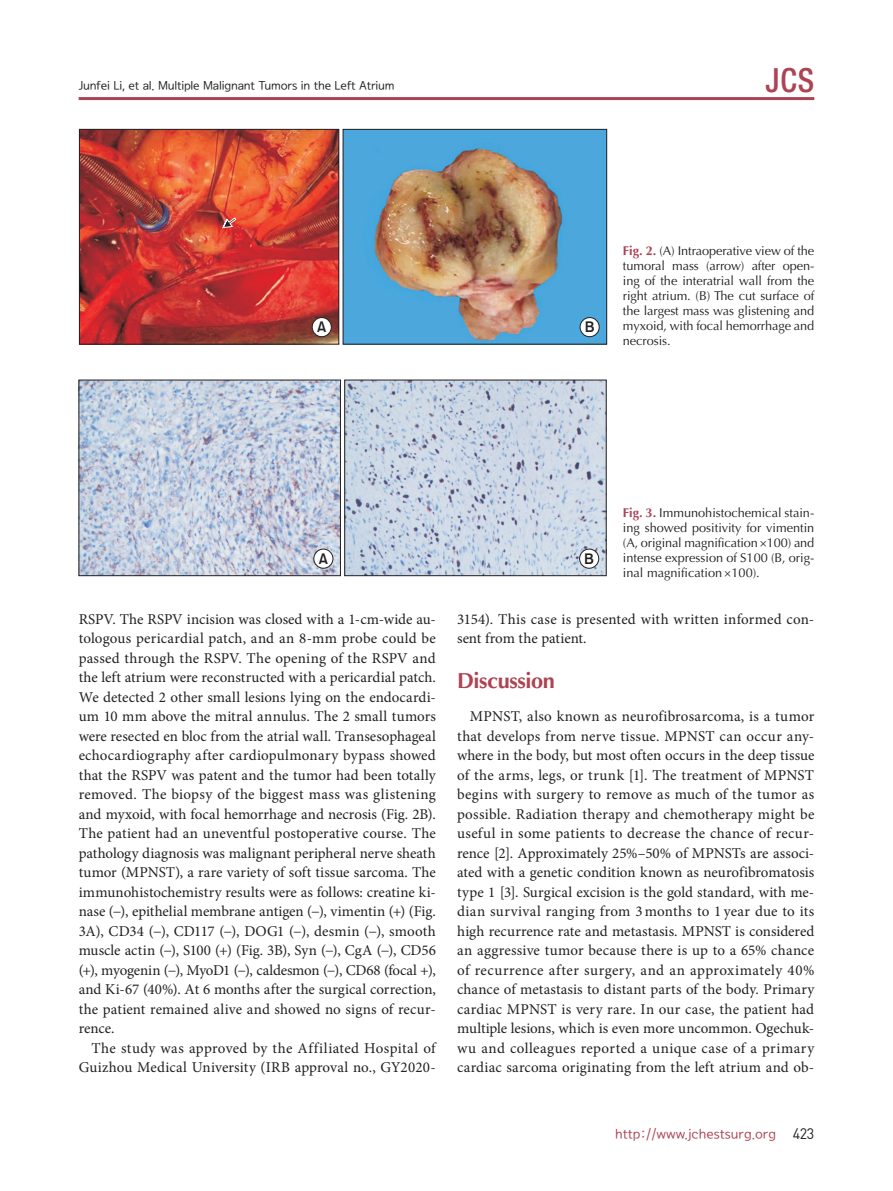
<style>
.page{position:relative;width:893px;height:1191px;background:#fff}
.page>*{position:absolute;margin:0;border:0;box-sizing:border-box;transform-origin:0 0}
.t1{font:500 condensed 33.3px "Helvetica Neue LT Std";color:#ad4353;scale:.95 1}
.서론_1st{font:700 21.75px "Optima LT Std";letter-spacing:-.02em;color:#ad4353}
.본문{font:15px/19.5px "Minion Pro";letter-spacing:.015em;color:#231f20;text-align:justify}
.t2{font:15px "Gothic 725 BT Bold A";color:#231f20}
.t3{font:15px "Dinreg";color:#231f20;scale:.95 1}
.t4{font:13.5px "Seoul Namsan M";color:#ad4353}
.그림설명{font:12.75px/15px "Optima LT Std";letter-spacing:-.005em;color:#231f20;text-align:justify}
.t5{font:12px "Seoul Namsan M";letter-spacing:-.02em;color:#231f20}
.s1{font-weight:700;color:#ad4353}
</style>
<div class="page">
<hr style="left:79px;top:97px;width:735px;height:3px;background:#ad4353">
<svg style="left:79px;top:379px;width:528px;height:197px;background:#c1ccdc"></svg>
<img style="left:79px;top:129px;width:528px;height:216px">
<svg style="left:223px;top:218px;width:13px;height:10px"></svg>
<p class="t5" style="left:79px;top:80px;width:317px">Junfei Li, et al. Multiple Malignant Tumors in the Left Atrium</p>
<h1 class="t1" style="left:765px;top:60px;width:53px">JCS</h1>
<p class="t2" style="left:317px;top:318px;width:11px">A</p>
<p class="t2" style="left:585px;top:318px;width:11px">B</p>
<p class="그림설명" style="left:623px;top:243px;width:193px"><span class="s1">Fig. 2.</span> (A) Intraoperative view of the tumoral mass (arrow) after open&shy;ing of the interatrial wall from the right atrium. (B) The cut surface of the largest mass was glistening and myxoid, with focal hemorrhage and necrosis.</p>
<p class="t2" style="left:319px;top:550px;width:11px">A</p>
<p class="t2" style="left:584px;top:550px;width:11px">B</p>
<p class="그림설명" style="left:623px;top:505px;width:193px"><span class="s1">Fig. 3.</span> Immunohistochemical stain&shy;ing showed positivity for vimentin (A, original magnification×100) and intense expression of S100 (B, orig&shy;inal magnification×100).</p>
<p class="본문" style="left:79px;top:609px;width:359px">RSPV. The RSPV incision was closed with a 1-cm-wide au&shy;tologous pericardial patch, and an 8-mm probe could be passed through the RSPV. The opening of the RSPV and the left atrium were reconstructed with a pericardial patch.<br>We detected 2 other small lesions lying on the endocardi&shy;um 10 mm above the mitral annulus. The 2 small tumors were resected en bloc from the atrial wall. Transesophageal echocardiography after cardiopulmonary bypass showed that the RSPV was patent and the tumor had been totally removed. The biopsy of the biggest mass was glistening and myxoid, with focal hemorrhage and necrosis (Fig. 2B).<br>The patient had an uneventful postoperative course. The pathology diagnosis was malignant peripheral nerve sheath tumor (MPNST), a rare variety of soft tissue sarcoma. The immunohistochemistry results were as follows: creatine ki&shy;nase (−), epithelial membrane antigen (−), vimentin (+) (Fig.<br>3A), CD34 (−), CD117 (−), DOG1 (−), desmin (−), smooth muscle actin (−), S100 (+) (Fig. 3B), Syn (−), CgA (−), CD56 (+), myogenin (−), MyoD1 (−), caldesmon (−), CD68 (focal +), and Ki-67 (40%). At 6 months after the surgical correction, the patient remained alive and showed no signs of recur&shy;rence.</p>
<p class="본문" style="left:79px;top:1038px;width:359px;text-align:right">The study was approved by the Affiliated Hospital of<br>Guizhou Medical University (IRB approval no., GY2020-</p>
<p class="본문" style="left:457px;top:609px;width:359px">3154). This case is presented with written informed con&shy;sent from the patient.</p>
<p class="서론_1st" style="left:457px;top:668px;width:99px">Discussion</p>
<p class="본문" style="left:457px;top:706px;width:359px;text-indent:13px">MPNST, also known as neurofibrosarcoma, is a tumor that develops from nerve tissue. MPNST can occur any&shy;where in the body, but most often occurs in the deep tissue of the arms, legs, or trunk [1]. The treatment of MPNST begins with surgery to remove as much of the tumor as possible. Radiation therapy and chemotherapy might be useful in some patients to decrease the chance of recur&shy;rence [2]. Approximately 25%–50% of MPNSTs are associ&shy;ated with a genetic condition known as neurofibromatosis type 1 [3]. Surgical excision is the gold standard, with me&shy;dian survival ranging from 3 months to 1 year due to its high recurrence rate and metastasis. MPNST is considered an aggressive tumor because there is up to a 65% chance of recurrence after surgery, and an approximately 40% chance of metastasis to distant parts of the body. Primary cardiac MPNST is very rare. In our case, the patient had multiple lesions, which is even more uncommon. Ogechuk&shy;wu and colleagues reported a unique case of a primary cardiac sarcoma originating from the left atrium and ob-</p>
<p class="t4" style="left:615px;top:1126px;width:162px">http://www.jchestsurg.org</p>
<p class="t3" style="left:793px;top:1124px;width:24px">423</p>
</div>
